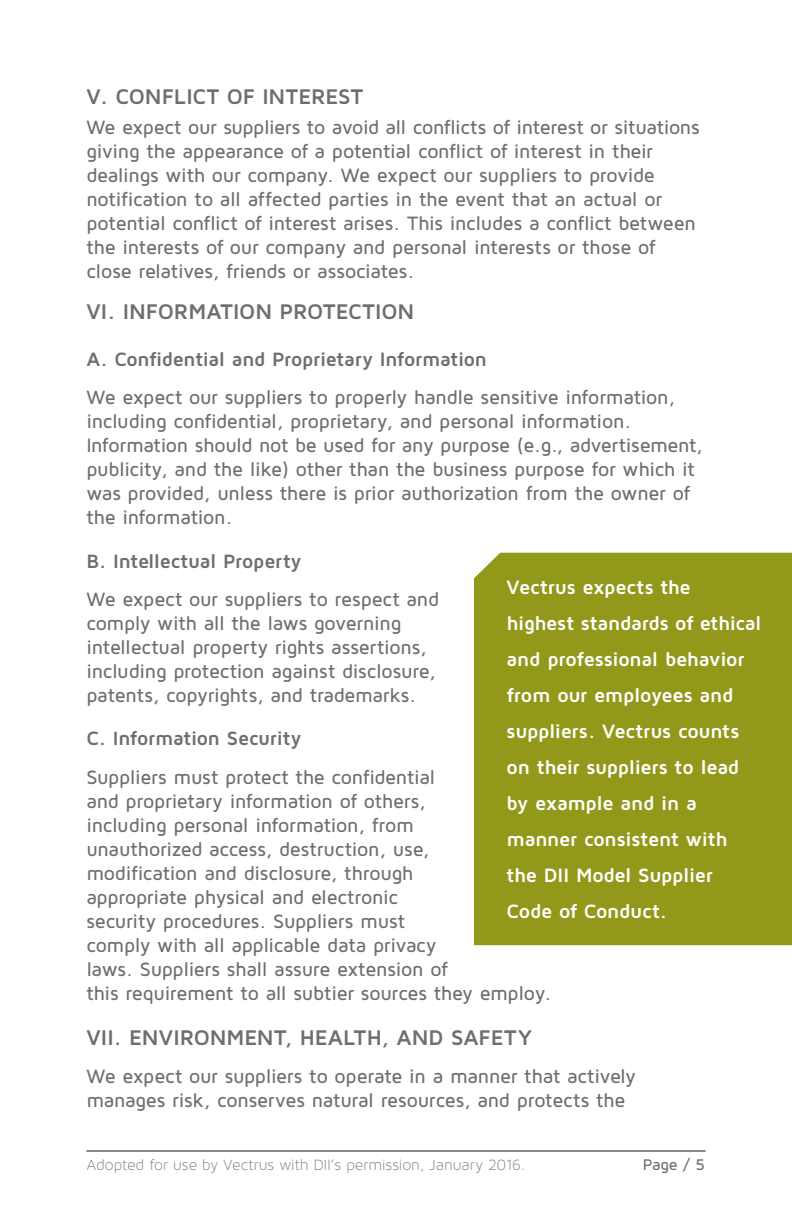
<style>
.page{position:relative;width:792px;height:1224px;background:#fff}
.page>*{position:absolute;margin:0;border:0;box-sizing:border-box;transform-origin:0 0}
.Subheads{font:700 22px "Maven Pro";letter-spacing:-.005em;color:#6d6e71}
.Body_Text{font:500 20px/24px "Maven Pro";letter-spacing:-.015em;color:#6d6e71}
.Callout_Box_Text{font:700 20px/36px "Maven Pro";letter-spacing:-.015em;color:#fff}
.Sub_subhead{font:700 20px "Maven Pro";letter-spacing:-.015em;color:#6d6e71}
.t1{font:16px "Maven Pro Light 300";letter-spacing:-.005em;color:#868a8e}
.t2{font:500 16px "Maven Pro";color:#6d6e71}
</style>
<div class="page">
<hr style="left:86px;top:1150px;width:620px;height:2px;background:#868a8e">
<div style="left:474px;top:553px;width:318px;height:392px;background:#92991a"></div>
<p class="Subheads" style="left:86px;top:83px;width:278px">V. CONFLICT OF INTEREST</p>
<p class="Body_Text" style="left:86px;top:114px;width:615px">We expect our suppliers to avoid all conflicts of interest or situations giving the appearance of a potential conflict of interest in their dealings with our company. We expect our suppliers to provide notification to all affected parties in the event that an actual or potential conflict of interest arises. This includes a conflict between the interests of our company and personal interests or those of close relatives, friends or associates.</p>
<p class="Subheads" style="left:86px;top:297px;width:329px">VI. INFORMATION PROTECTION</p>
<p class="Sub_subhead" style="left:86px;top:347px;width:402px">A. Confidential and Proprietary Information</p>
<p class="Body_Text" style="left:86px;top:385px;width:618px">We expect our suppliers to properly handle sensitive information, including confidential, proprietary, and personal information.<br>Information should not be used for any purpose (e.g., advertisement, publicity, and the like) other than the business purpose for which it was provided, unless there is prior authorization from the owner of the information.</p>
<p class="Sub_subhead" style="left:86px;top:548px;width:217px">B. Intellectual Property</p>
<p class="Body_Text" style="left:86px;top:586px;width:354px">We expect our suppliers to respect and comply with all the laws governing intellectual property rights assertions, including protection against disclosure, patents, copyrights, and trademarks.</p>
<p class="Sub_subhead" style="left:86px;top:726px;width:217px">C. Information Security</p>
<p class="Body_Text" style="left:86px;top:764px;width:467px">Suppliers must protect the confidential<br>and proprietary information of others,<br>including personal information, from<br>unauthorized access, destruction, use,<br>modification and disclosure, through<br>appropriate physical and electronic<br>security procedures. Suppliers must<br>comply with all applicable data privacy<br>laws. Suppliers shall assure extension of<br>this requirement to all subtier sources they employ.</p>
<p class="Subheads" style="left:86px;top:1023px;width:448px">VII. ENVIRONMENT, HEALTH, AND SAFETY</p>
<p class="Body_Text" style="left:86px;top:1064px;width:551px">We expect our suppliers to operate in a manner that actively manages risk, conserves natural resources, and protects the</p>
<p class="Callout_Box_Text" style="left:507px;top:568px;width:257px">Vectrus expects the highest standards of ethical and professional behavior from our employees and suppliers. Vectrus counts on their suppliers to lead by example and in a manner consistent with the DII Model Supplier<br>Code of Conduct.</p>
<p class="t1" style="left:86px;top:1156px;width:440px">Adopted for use by Vectrus with DII’s permission, January 2016.</p>
<p class="t2" style="left:643px;top:1155px;width:64px">Page / 5</p>
</div>
